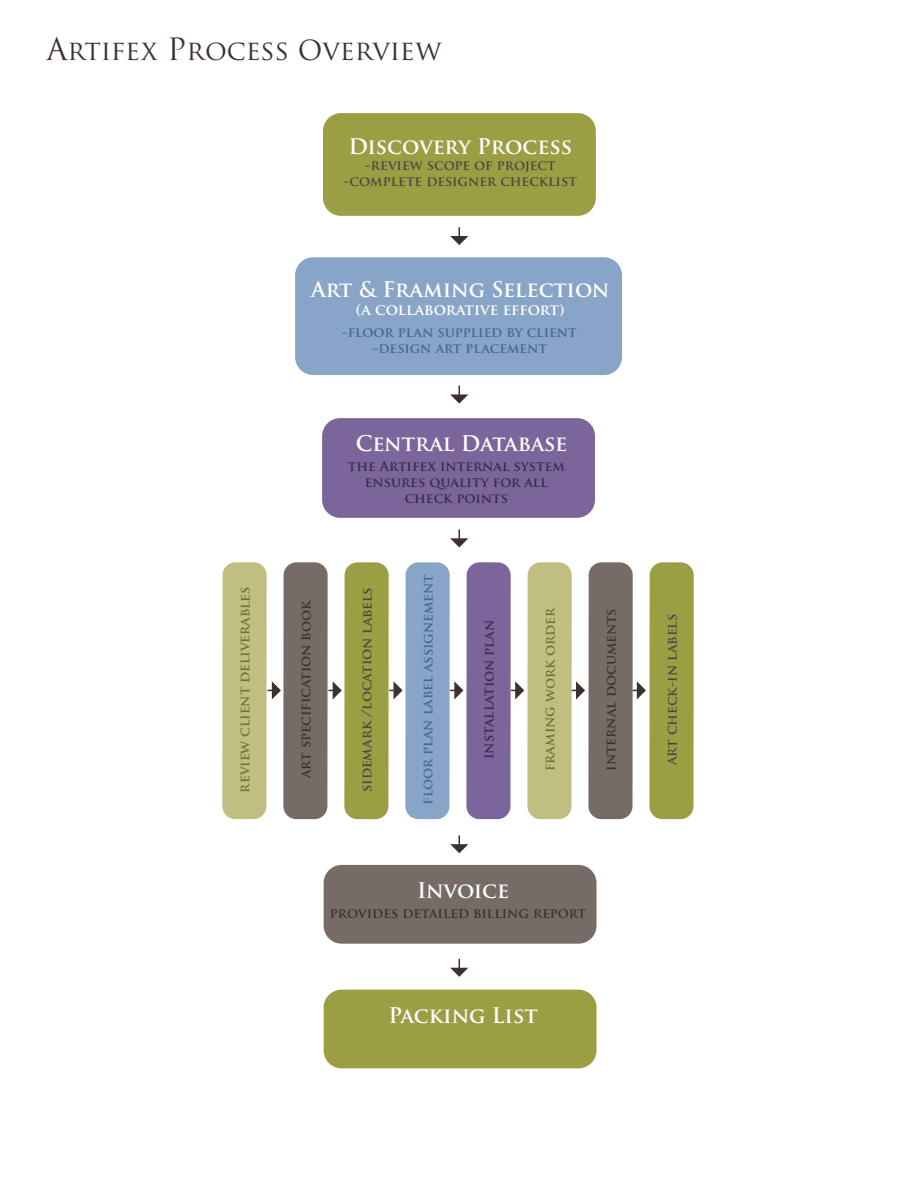
<style>
.page{position:relative;width:918px;height:1188px;background:#fff}
.page>*{position:absolute;margin:0;border:0;box-sizing:border-box;transform-origin:0 0}
.t1{font:27px "Trajan Pro";color:#3d312d}
.t2{font:700 21px "Trajan Pro";color:#fff}
.t3{font:700 15px "Trajan Pro";color:#fff}
.t4{font:700 13.5px/16.2px "Trajan Pro";color:#494941;text-align:center}
.t5{font:700 13.5px/16.2px "Trajan Pro";color:#392c4d;text-align:center}
.t6{font:700 13.5px/16.2px "Trajan Pro";color:#44698e;text-align:center}
.t7{font:700 13.5px "Trajan Pro";color:#3d312d}
.t8{font:700 13.5px "Trajan Pro";color:#717230}
.s1{font-size:30px}
</style>
<div class="page">
<div style="left:323px;top:113px;width:273px;height:103px;background:#9b9e43;border-radius:18px"></div>
<div style="left:295px;top:257px;width:327px;height:118px;background:#88a5c7;border-radius:18px"></div>
<div style="left:222px;top:562px;width:45px;height:257px;background:#c0be80;border-radius:13px"></div>
<div style="left:283px;top:562px;width:45px;height:257px;background:#776b66;border-radius:13px"></div>
<div style="left:344px;top:562px;width:45px;height:257px;background:#9b9e43;border-radius:13px"></div>
<div style="left:405px;top:562px;width:45px;height:257px;background:#88a5c7;border-radius:13px"></div>
<div style="left:466px;top:562px;width:45px;height:257px;background:#7b659a;border-radius:13px"></div>
<div style="left:527px;top:562px;width:45px;height:257px;background:#c0be80;border-radius:13px"></div>
<div style="left:588px;top:562px;width:45px;height:257px;background:#776b66;border-radius:13px"></div>
<div style="left:649px;top:562px;width:45px;height:257px;background:#9b9e43;border-radius:13px"></div>
<div style="left:322px;top:418px;width:273px;height:100px;background:#7b659a;border-radius:18px"></div>
<div style="left:324px;top:865px;width:273px;height:79px;background:#776b66;border-radius:18px"></div>
<div style="left:324px;top:990px;width:273px;height:78px;background:#9b9e43;border-radius:18px"></div>
<svg style="left:450px;top:227px;width:18px;height:18px"></svg>
<svg style="left:450px;top:386px;width:18px;height:18px"></svg>
<svg style="left:450px;top:530px;width:18px;height:17px"></svg>
<svg style="left:450px;top:835px;width:18px;height:18px"></svg>
<svg style="left:268px;top:681px;width:13px;height:19px"></svg>
<svg style="left:328px;top:681px;width:14px;height:19px"></svg>
<svg style="left:389px;top:681px;width:14px;height:19px"></svg>
<svg style="left:450px;top:681px;width:13px;height:19px"></svg>
<svg style="left:511px;top:681px;width:13px;height:19px"></svg>
<svg style="left:572px;top:681px;width:13px;height:19px"></svg>
<svg style="left:633px;top:681px;width:13px;height:19px"></svg>
<svg style="left:450px;top:959px;width:18px;height:18px"></svg>
<h1 class="t1" style="left:47px;top:33px;width:397px"><span class="s1">A</span>rtifex <span class="s1">P</span>rocess Overview</h1>
<h2 class="t2" style="left:349px;top:133px;width:225px">Discovery Process</h2>
<p class="t4" style="left:344px;top:157px;width:234px">-review scope of project -complete designer checklist</p>
<h2 class="t2" style="left:311px;top:277px;width:300px">Art &amp; Framing Selection</h2>
<p class="t3" style="left:356px;top:300px;width:210px">(a collaborative effort)</p>
<p class="t6" style="left:342px;top:324px;width:236px">-floor plan supplied by client –design art placement</p>
<p class="t8" style="left:236px;top:793px;width:207px;rotate:-90deg">review client deliverables</p>
<h2 class="t2" style="left:356px;top:431px;width:213px">Central Database</h2>
<p class="t5" style="left:348px;top:458px;width:219px">the Artifex internal system ensures quality for all check points</p>
<p class="t7" style="left:297px;top:778px;width:180px;rotate:-90deg">art specification book</p>
<p class="t4" style="left:359px;top:792px;width:206px;rotate:-90deg">sidemark /location labels</p>
<p class="t6" style="left:420px;top:805px;width:232px;rotate:-90deg">floor plan label assignement</p>
<p class="t5" style="left:481px;top:759px;width:140px;rotate:-90deg">installation plan</p>
<p class="t8" style="left:541px;top:771px;width:166px;rotate:-90deg">framing work order</p>
<p class="t7" style="left:602px;top:771px;width:164px;rotate:-90deg">internal documents</p>
<p class="t4" style="left:664px;top:765px;width:152px;rotate:-90deg">art check-in labels</p>
<h2 class="t2" style="left:417px;top:878px;width:94px">Invoice</h2>
<p class="t7" style="left:330px;top:904px;width:258px">provides detailed billing report</p>
<h2 class="t2" style="left:388px;top:1002px;width:151px">Packing List</h2>
</div>
